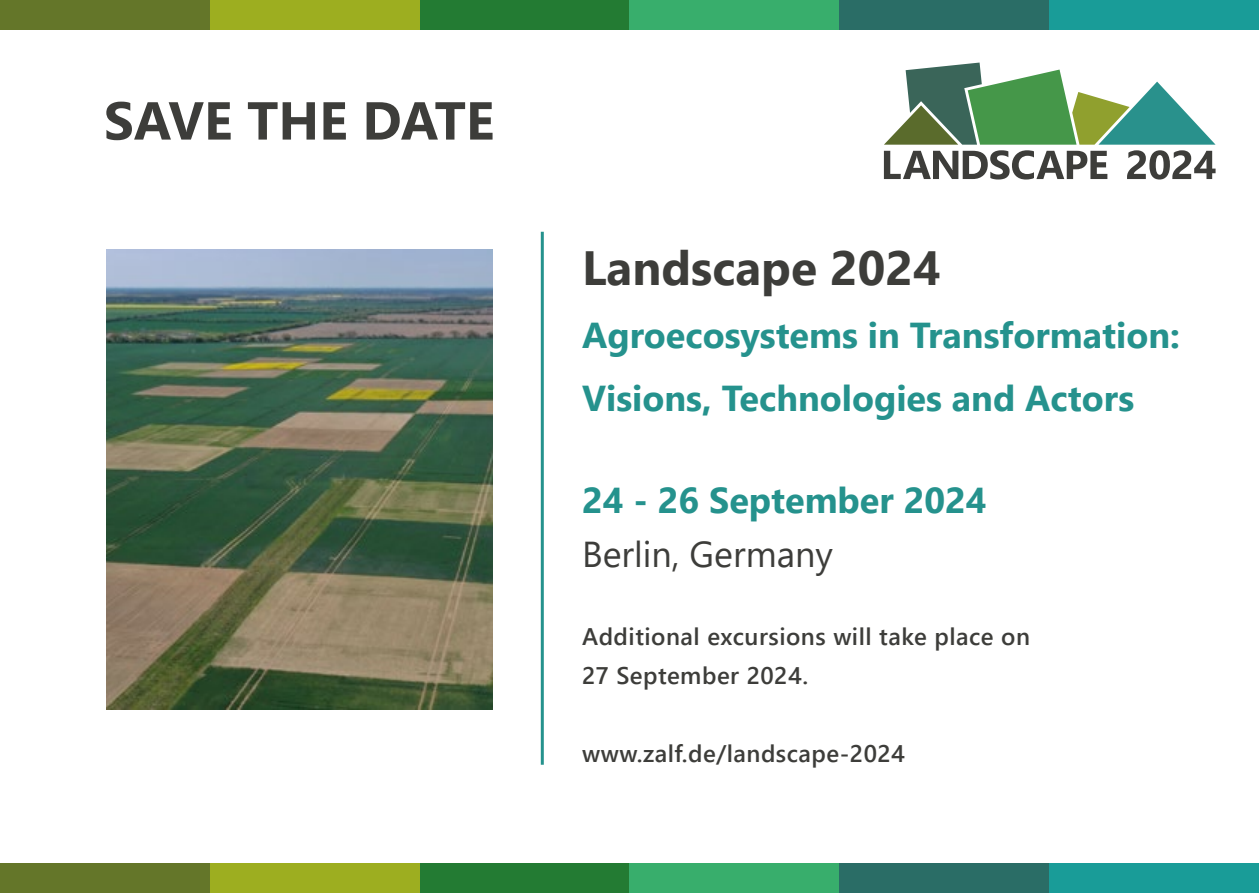
<style>
.page{position:relative;width:1259px;height:893px;background:#fff}
.page>*{position:absolute;margin:0;border:0;box-sizing:border-box;transform-origin:0 0}
.t1{font:700 48px "Segoe UI";color:#3d3d3a}
.t2{font:700 36px/63px "Segoe UI";color:#25928d}
.t3{font:36px "Segoe UI";color:#3d3d3a}
.t4{font:600 24px/39px "Segoe UI";letter-spacing:.02em;color:#3d3d3a}
</style>
<div class="page">
<img style="left:106px;top:250px;width:386px;height:460px">
<svg style="left:106px;top:102px;width:386px;height:38px"></svg>
<hr style="left:541px;top:232px;width:3px;height:533px;background:#25928d">
<div style="left:0;top:863px;width:210px;height:30px;background:#647629"></div>
<div style="left:210px;top:863px;width:210px;height:30px;background:#9dae20"></div>
<div style="left:420px;top:863px;width:209px;height:30px;background:#237b33"></div>
<div style="left:629px;top:863px;width:210px;height:30px;background:#38ae6c"></div>
<div style="left:839px;top:863px;width:210px;height:30px;background:#2a6d66"></div>
<div style="left:1049px;top:863px;width:210px;height:30px;background:#199c98"></div>
<div style="left:0;top:0;width:210px;height:30px;background:#647629"></div>
<div style="left:210px;top:0;width:210px;height:30px;background:#9dae20"></div>
<div style="left:420px;top:0;width:209px;height:30px;background:#237b33"></div>
<div style="left:629px;top:0;width:210px;height:30px;background:#38ae6c"></div>
<div style="left:839px;top:0;width:210px;height:30px;background:#2a6d66"></div>
<div style="left:1049px;top:0;width:210px;height:30px;background:#199c98"></div>
<svg style="left:884px;top:63px;width:331px;height:117px"></svg>
<h1 class="t1" style="left:582px;top:222px;width:360px">Landscape 2024</h1>
<p class="t2" style="left:582px;top:301px;width:599px">Agroecosystems in Transformation:<br>Visions, Technologies and Actors</p>
<p class="t2" style="left:582px;top:466px;width:406px">24 - 26 September 2024</p>
<p class="t3" style="left:582px;top:520px;width:252px">Berlin, Germany</p>
<p class="t4" style="left:582px;top:615px;width:449px">Additional excursions will take place on<br>27 September 2024.</p>
<p class="t4" style="left:582px;top:732px;width:324px">www.zalf.de/landscape-2024</p>
</div>
